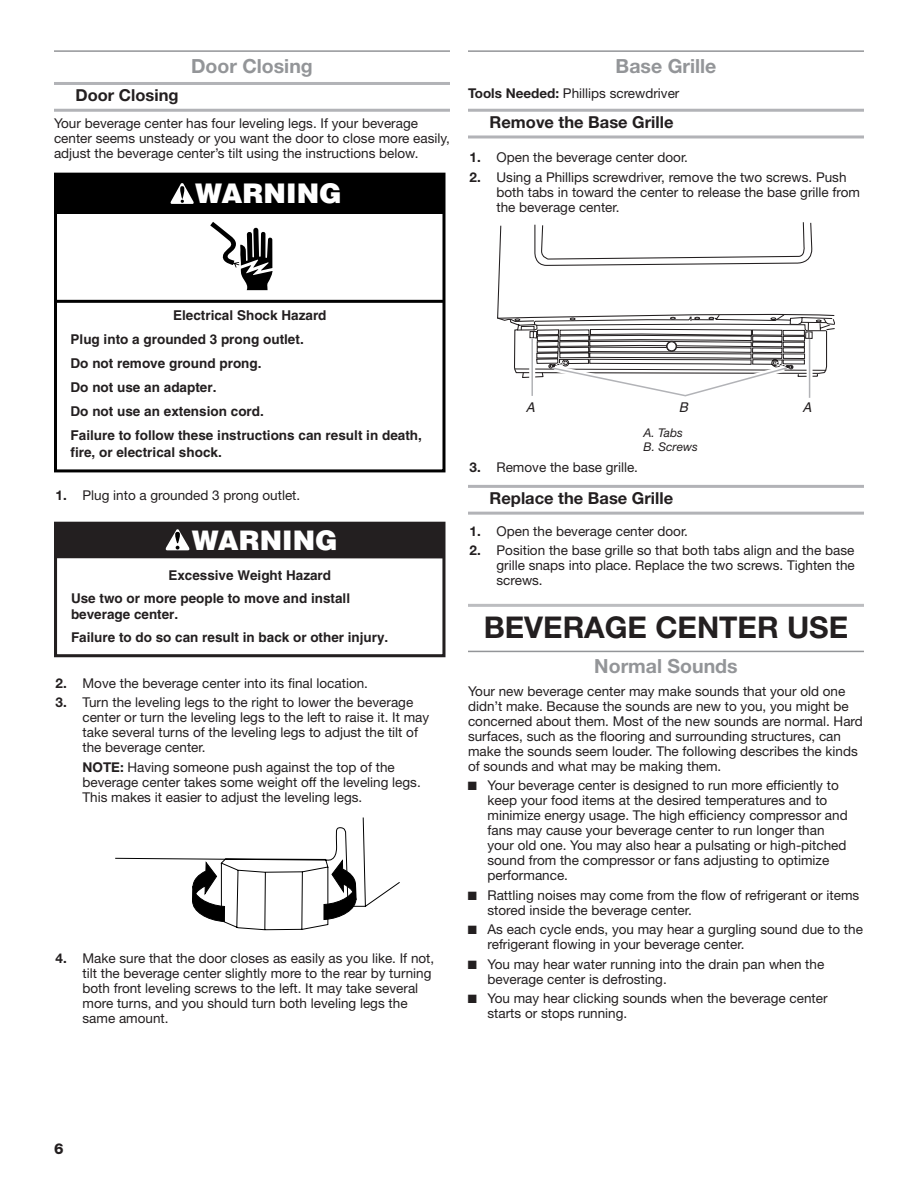
<style>
.page{position:relative;width:918px;height:1188px;background:#fff}
.page>*{position:absolute;margin:0;border:0;box-sizing:border-box;transform-origin:0 0}
.t1{font:700 30px "Helvetica Neue LT Std";color:#231f20}
.t2{font:900 27.15px "Helvetica";color:#fff}
.t3{font:900 27px "Helvetica";color:#fff}
.t4{font:700 19.5px "Helvetica Neue LT Std";color:#939598}
.t5{font:700 16.5px "Helvetica Neue LT Std";color:#231f20}
.t6{font:800 15px "Helvetica Neue LT Std";color:#231f20}
.t7{font:13.5px/15px "Helvetica Neue LT Std";color:#231f20}
.t8{font:700 13.5px/24.2px "Helvetica";color:#231f20}
.t9{font:italic 13.5px "Helvetica";color:#231f20}
.t10{font:italic 12px/13.5px "Helvetica Neue LT Std";color:#231f20}
.s1{font-weight:700}
</style>
<div class="page">
<hr style="left:54px;top:82px;width:396px;height:3px;background:#b2b3b7">
<hr style="left:54px;top:109px;width:396px;height:3px;background:#b2b3b7">
<hr style="left:468px;top:109px;width:396px;height:3px;background:#b2b3b7">
<hr style="left:468px;top:135px;width:396px;height:3px;background:#b2b3b7">
<hr style="left:468px;top:485px;width:396px;height:3px;background:#b2b3b7">
<hr style="left:468px;top:512px;width:396px;height:3px;background:#b2b3b7">
<hr style="left:54px;top:50px;width:396px;height:2px;background:#939598">
<hr style="left:468px;top:50px;width:396px;height:2px;background:#939598">
<hr style="left:468px;top:651px;width:396px;height:1px;background:#939598">
<svg style="left:210px;top:222px;width:63px;height:68px"></svg>
<div style="left:56px;top:174px;width:388px;height:39px;background:#000"></div>
<hr style="left:56px;top:300px;width:388px;height:3px;background:#000">
<svg style="left:170px;top:183px;width:24px;height:21px"></svg>
<div style="left:54px;top:173px;width:392px;height:299px;border:3px solid #000"></div>
<div style="left:54px;top:522px;width:391px;height:135px;border:3px solid #231f20"></div>
<div style="left:56px;top:522px;width:388px;height:36px;background:#231f20"></div>
<svg style="left:165px;top:529px;width:25px;height:21px"></svg>
<svg style="left:115px;top:818px;width:285px;height:113px"></svg>
<svg style="left:497px;top:222px;width:336px;height:93px"></svg>
<svg style="left:497px;top:315px;width:338px;height:83px"></svg>
<div style="left:667px;top:341px;width:10px;height:10px;background:#8b8989;border-radius:50%"></div>
<div style="left:666px;top:341px;width:11px;height:11px;border:1px solid #231f20;border-radius:50%"></div>
<div style="left:667px;top:342px;width:9px;height:9px;background:#fff;border-radius:50%"></div>
<div style="left:667px;top:342px;width:9px;height:9px;border:1px solid #231f20;border-radius:50%"></div>
<hr style="left:468px;top:604px;width:396px;height:3px;background:#bcbdc0">
<svg style="left:483px;top:650px;width:367px;height:1px"></svg>
<p class="t5" style="left:76px;top:85px;width:104px">Door Closing</p>
<h3 class="t4" style="left:191px;top:54px;width:123px">Door Closing</h3>
<h3 class="t4" style="left:616px;top:54px;width:102px">Base Grille</h3>
<p class="t7" style="left:468px;top:86px;width:213px"><span class="s1">Tools Needed:</span> Phillips screwdriver</p>
<p class="t7" style="left:54px;top:116px;width:397px">Your beverage center has four leveling legs. If your beverage center seems unsteady or you want the door to close more easily, adjust the beverage center’s tilt using the instructions below.</p>
<h2 class="t2" style="left:195px;top:176px;width:148px">WARNING</h2>
<p class="t5" style="left:490px;top:112px;width:185px">Remove the Base Grille</p>
<p class="t7" style="left:470px;top:150px;width:220px"><span class="s1">1.</span> Open the beverage center door.</p>
<p class="t7" style="left:497px;top:169px;width:365px;text-indent:-27px"><span class="s1">2.</span> Using a Phillips screwdriver, remove the two screws. Push both tabs in toward the center to release the base grille from the beverage center.</p>
<p class="t8" style="left:71px;top:303px;width:353px;text-indent:103px">Electrical Shock Hazard<br>Plug into a grounded 3 prong outlet.<br>Do not remove ground prong.<br>Do not use an adapter.<br>Do not use an extension cord.<br>Failure to follow these instructions can result in death,</p>
<p class="t8" style="left:71px;top:440px;width:153px">fire, or electrical shock.</p>
<p class="t7" style="left:56px;top:488px;width:246px"><span class="s1">1.</span> Plug into a grounded 3 prong outlet.</p>
<h3 class="t3" style="left:192px;top:523px;width:148px">WARNING</h3>
<p class="t8" style="left:71px;top:563px;width:281px;line-height:23.2px;text-indent:97px">Excessive Weight Hazard<br>Use two or more people to move and install</p>
<p class="t8" style="left:71px;top:602px;width:319px;line-height:23.2px">beverage center.<br>Failure to do so can result in back or other injury.</p>
<p class="t7" style="left:56px;top:675px;width:314px"><span class="s1">2.</span> Move the beverage center into its final location.</p>
<p class="t7" style="left:82px;top:695px;width:348px;text-indent:-27px"><span class="s1">3.</span> Turn the leveling legs to the right to lower the beverage center or turn the leveling legs to the left to raise it. It may take several turns of the leveling legs to adjust the tilt of the beverage center.</p>
<p class="t7" style="left:82px;top:759px;width:340px"><span class="s1">NOTE:</span> Having someone push against the top of the beverage center takes some weight off the leveling legs.<br>This makes it easier to adjust the leveling legs.</p>
<p class="t7" style="left:82px;top:951px;width:353px;text-indent:-27px"><span class="s1">4.</span> Make sure that the door closes as easily as you like. If not, tilt the beverage center slightly more to the rear by turning both front leveling screws to the left. It may take several more turns, and you should turn both leveling legs the same amount.</p>
<p class="t9" style="left:526px;top:399px;width:11px">A</p>
<p class="t9" style="left:803px;top:399px;width:11px">A</p>
<p class="t9" style="left:679px;top:399px;width:11px">B</p>
<p class="t10" style="left:644px;top:426px;width:56px">A. Tabs<br>B. Screws</p>
<p class="t7" style="left:470px;top:459px;width:170px"><span class="s1">3.</span> Remove the base grille.</p>
<p class="t5" style="left:490px;top:488px;width:185px">Replace the Base Grille</p>
<p class="t7" style="left:470px;top:524px;width:220px"><span class="s1">1.</span> Open the beverage center door.</p>
<p class="t7" style="left:497px;top:543px;width:360px;text-align:justify;text-indent:-27px"><span class="s1">2.</span> Position the base grille so that both tabs align and the base grille snaps into place. Replace the two screws. Tighten the screws.</p>
<h1 class="t1" style="left:484px;top:609px;width:366px">BEVERAGE CENTER USE</h1>
<h3 class="t4" style="left:594px;top:654px;width:145px">Normal Sounds</h3>
<p class="t7" style="left:468px;top:683px;width:396px">Your new beverage center may make sounds that your old one didn’t make. Because the sounds are new to you, you might be concerned about them. Most of the new sounds are normal. Hard surfaces, such as the flooring and surrounding structures, can make the sounds seem louder. The following describes the kinds of sounds and what may be making them.</p>
<p class="t7" style="left:488px;top:778px;width:362px;text-indent:-20px">■ Your beverage center is designed to run more efficiently to keep your food items at the desired temperatures and to minimize energy usage. The high efficiency compressor and fans may cause your beverage center to run longer than your old one. You may also hear a pulsating or high-pitched sound from the compressor or fans adjusting to optimize performance.</p>
<p class="t7" style="left:488px;top:887px;width:373px;text-indent:-20px">■ Rattling noises may come from the flow of refrigerant or items stored inside the beverage center.</p>
<p class="t7" style="left:488px;top:922px;width:377px;text-indent:-20px">■ As each cycle ends, you may hear a gurgling sound due to the refrigerant flowing in your beverage center.</p>
<p class="t7" style="left:488px;top:956px;width:338px;text-indent:-20px">■ You may hear water running into the drain pan when the beverage center is defrosting.</p>
<p class="t7" style="left:488px;top:991px;width:342px;text-indent:-20px">■ You may hear clicking sounds when the beverage center starts or stops running.</p>
<p class="t6" style="left:54px;top:1139px;width:11px">6</p>
</div>
